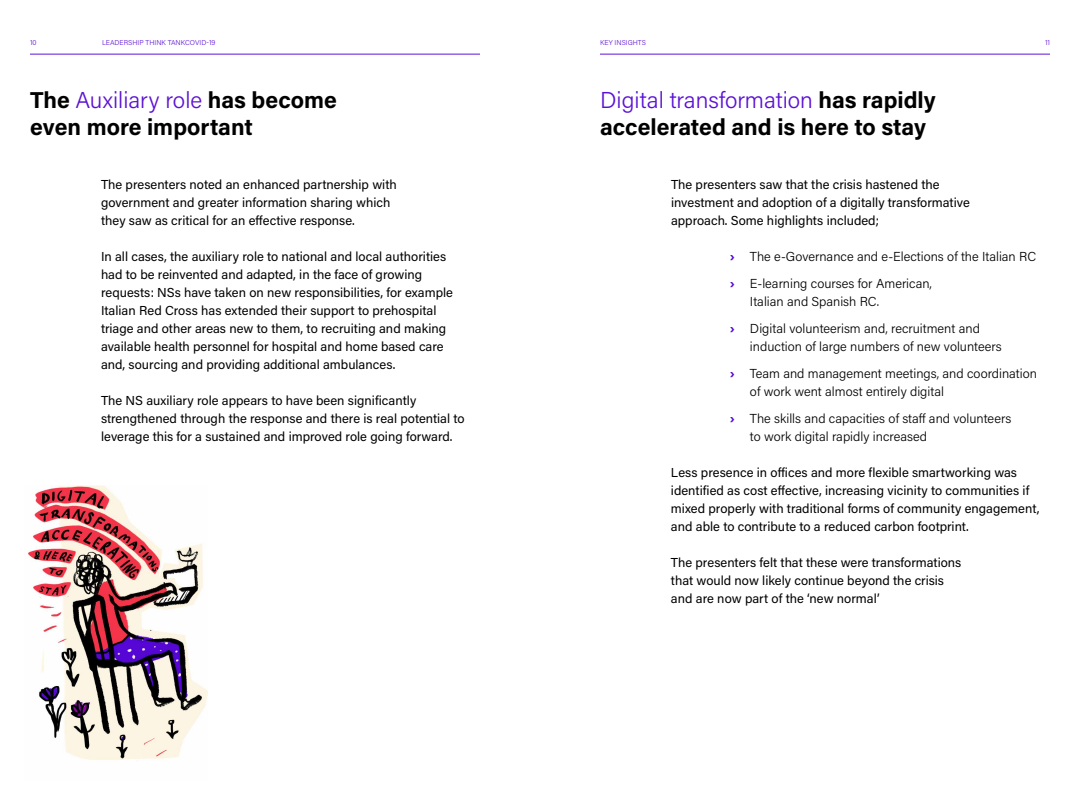
<style>
.page{position:relative;width:1080px;height:810px;background:#fff}
.page>*{position:absolute;margin:0;border:0;box-sizing:border-box;transform-origin:0 0}
.t1{font:23px/27px "Acumin Variable Concept";letter-spacing:.05em;color:#000}
.t2{font:13px/18px "Acumin Variable Concept";letter-spacing:.02em;color:#000}
.t3{font:7px "Acumin Variable Concept";letter-spacing:.01em;color:#5c12d4}
.s1{color:#5c12d4}
.s2{color:#5408d1}
</style>
<div class="page">
<hr style="left:30px;top:54px;width:450px;height:1px;background:#5c12d4">
<hr style="left:600px;top:54px;width:450px;height:1px;background:#5c12d4">
<img style="left:28px;top:485px;width:180px;height:275px">
<p class="t3" style="left:30px;top:38px;width:8px">10</p>
<p class="t3" style="left:102px;top:38px;width:115px">Leadership Think TankCOVID-19</p>
<p class="t3" style="left:600px;top:38px;width:47px">Key I nsights</p>
<p class="t3" style="left:1045px;top:38px;width:6px">11</p>
<h1 class="t1" style="left:30px;top:86px;width:307px">The <span class="s1">Auxiliary role</span> has become even more important</h1>
<p class="t2" style="left:101px;top:175px;width:297px">The presenters noted an enhanced partnership with government and greater information sharing which they saw as critical for an effective response.</p>
<p class="t2" style="left:101px;top:247px;width:353px">In all cases, the auxiliary role to national and local authorities had to be reinvented and adapted, in the face of growing requests: NSs have taken on new responsibilities, for example Italian Red Cross has extended their support to prehospital triage and other areas new to them, to recruiting and making available health personnel for hospital and home based care and, sourcing and providing additional ambulances.</p>
<p class="t2" style="left:101px;top:391px;width:365px">The NS auxiliary role appears to have been significantly strengthened through the response and there is real potential to leverage this for a sustained and improved role going forward.</p>
<h1 class="t1" style="left:600px;top:86px;width:336px"><span class="s1">Digital transformation</span> has rapidly accelerated and is here to stay</h1>
<p class="t2" style="left:671px;top:175px;width:300px">The presenters saw that the crisis hastened the investment and adoption of a digitally transformative approach. Some highlights included;</p>
<p class="t2" style="left:730px;top:242px;width:308px;line-height:27px"><span class="s2">›</span> The e-Governance and e-Elections of the Italian RC <span class="s2">›</span> E-learning courses for American,</p>
<p class="t2" style="left:730px;top:287px;width:251px;line-height:27px;text-indent:20px">Italian and Spanish RC.<br><span class="s2">›</span> Digital volunteerism and, recruitment and</p>
<p class="t2" style="left:730px;top:332px;width:308px;line-height:27px;text-indent:20px">induction of large numbers of new volunteers<br><span class="s2">›</span> Team and management meetings, and coordination</p>
<p class="t2" style="left:730px;top:378px;width:283px;line-height:27px;text-indent:20px">of work went almost entirely digital<br><span class="s2">›</span> The skills and capacities of staff and volunteers</p>
<p class="t2" style="left:750px;top:427px;width:178px">to work digital rapidly increased</p>
<p class="t2" style="left:671px;top:463px;width:370px">Less presence in offices and more flexible smartworking was identified as cost effective, increasing vicinity to communities if mixed properly with traditional forms of community engagement, and able to contribute to a reduced carbon footprint.</p>
<p class="t2" style="left:671px;top:553px;width:291px">The presenters felt that these were transformations that would now likely continue beyond the crisis and are now part of the ‘new normal’</p>
</div>
